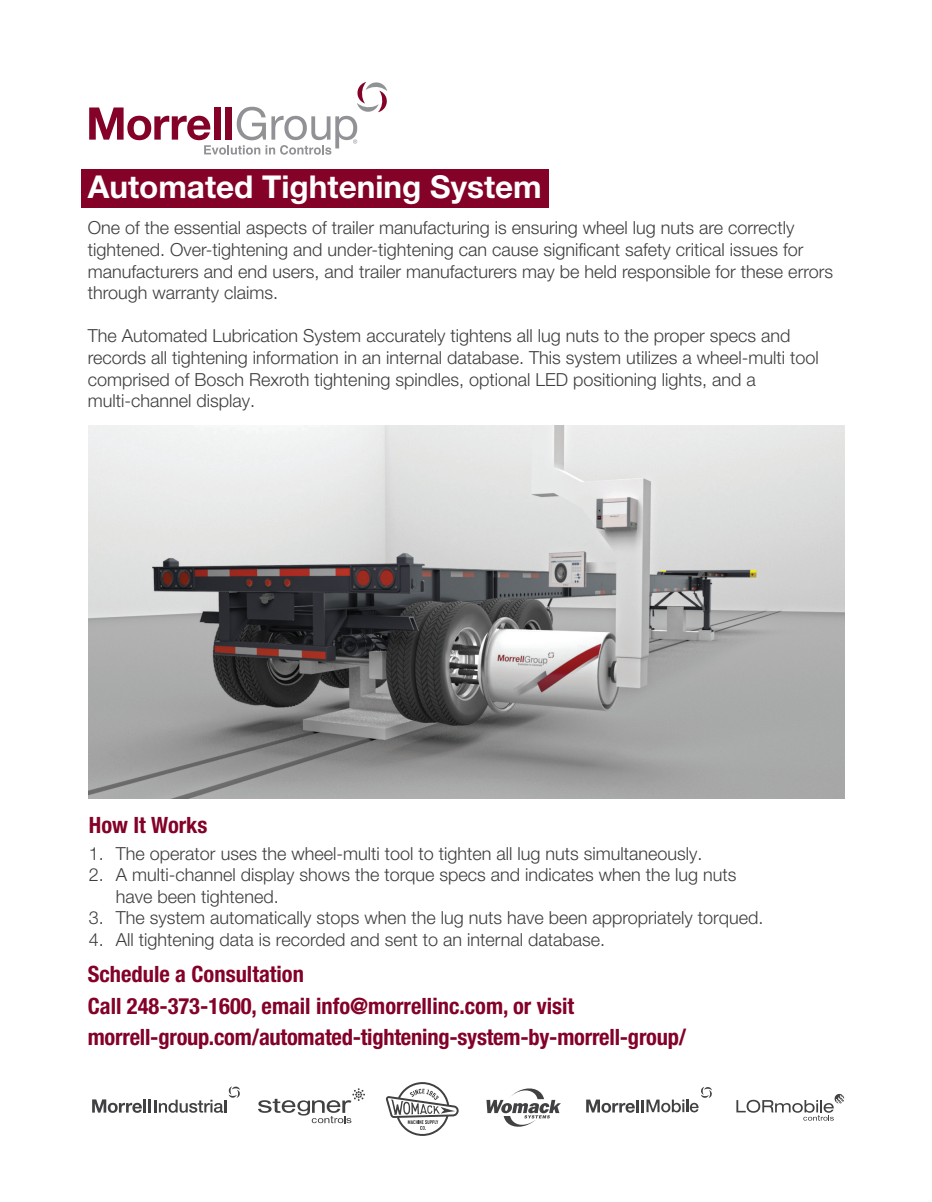
<style>
.page{position:relative;width:932px;height:1202px;background:#fff}
.page>*{position:absolute;margin:0;border:0;box-sizing:border-box;transform-origin:0 0}
.t1{font:700 31.5px "Helvetica Neue LT Pro";color:#fff}
.t2{font:700 condensed 22.5px "Helvetica Neue LT Pro";color:#840128}
.t3{font:300 18px/21.6px "Helvetica Neue LT Pro";color:#3e3e3f}
</style>
<div class="page">
<div style="left:81px;top:169px;width:467px;height:38px;background:#840128"></div>
<svg style="left:89px;top:82px;width:299px;height:73px"></svg>
<img style="left:89px;top:426px;width:755px;height:372px">
<svg style="left:586px;top:1087px;width:126px;height:25px"></svg>
<svg style="left:258px;top:1088px;width:107px;height:35px"></svg>
<svg style="left:92px;top:1086px;width:148px;height:26px"></svg>
<svg style="left:486px;top:1088px;width:75px;height:39px"></svg>
<svg style="left:736px;top:1093px;width:108px;height:27px"></svg>
<svg style="left:386px;top:1082px;width:73px;height:53px"></svg>
<p class="t1" style="left:88px;top:168px;width:455px">Automated Tightening System</p>
<p class="t3" style="left:88px;top:217px;width:746px">One of the essential aspects of trailer manufacturing is ensuring wheel lug nuts are correctly tightened. Over-tightening and under-tightening can cause significant safety critical issues for manufacturers and end users, and trailer manufacturers may be held responsible for these errors through warranty claims.</p>
<p class="t3" style="left:88px;top:325px;width:732px">The Automated Lubrication System accurately tightens all lug nuts to the proper specs and records all tightening information in an internal database. This system utilizes a wheel-multi tool comprised of Bosch Rexroth tightening spindles, optional LED positioning lights, and a multi-channel display.</p>
<p class="t2" style="left:89px;top:811px;width:120px">How It Works</p>
<p class="t3" style="left:89px;top:842px;width:615px">1. The operator uses the wheel-multi tool to tighten all lug nuts simultaneously.</p>
<p class="t3" style="left:116px;top:863px;width:622px;text-indent:-27px">2. A multi-channel display shows the torque specs and indicates when the lug nuts have been tightened.</p>
<p class="t3" style="left:89px;top:907px;width:676px">3. The system automatically stops when the lug nuts have been appropriately torqued.</p>
<p class="t3" style="left:89px;top:928px;width:518px">4. All tightening data is recorded and sent to an internal database.</p>
<p class="t2" style="left:88px;top:960px;width:218px">Schedule a Consultation</p>
<p class="t2" style="left:88px;top:992px;width:488px">Call 248-373-1600, email info@morrellinc.com, or visit</p>
<p class="t2" style="left:88px;top:1023px;width:600px">morrell-group.com/automated-tightening-system-by-morrell-group/</p>
</div>
